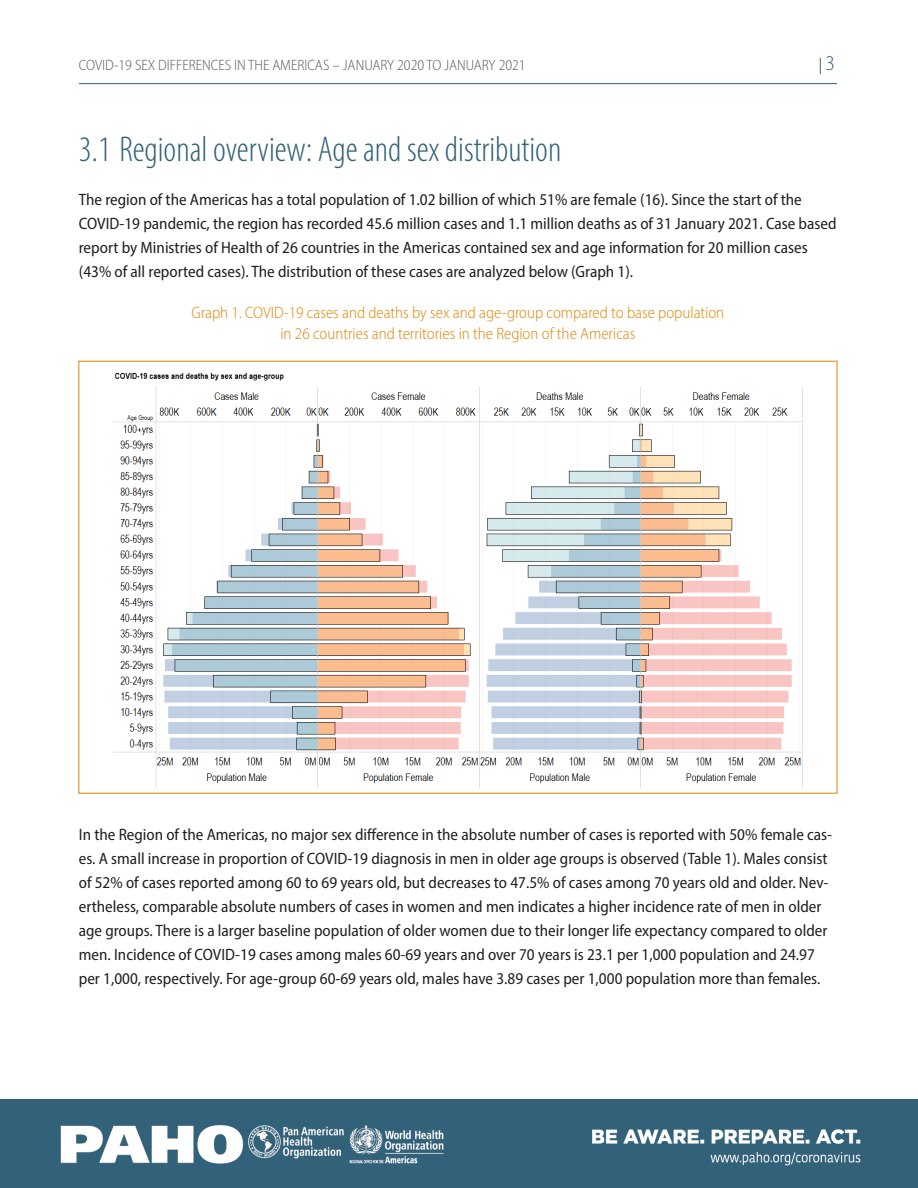
<style>
.page{position:relative;width:918px;height:1188px;background:#fff}
.page>*{position:absolute;margin:0;border:0;box-sizing:border-box;transform-origin:0 0}
.Title_2{font:300 condensed 36px "Myriad Pro";color:#326279}
.t1{font:semi-condensed 16.5px/24px "Myriad Pro";color:#231f20}
.Table_-_Graph{font:300 semi-condensed 16.5px/21px "Myriad Pro";color:#e18401;text-align:center}
.t2{font:300 semi-condensed 16.5px "Myriad Pro";color:#231f20}
.t3{font:300 semi-condensed 15px "Myriad Pro";color:#57585a}
.s1{font-size:21px;color:#326279}
</style>
<div class="page">
<img style="left:0;top:1100px;width:918px;height:88px">
<hr style="left:79px;top:83px;width:758px;height:1px;background:#326279">
<img style="left:112px;top:372px;width:691px;height:416px">
<p class="t3" style="left:79px;top:56px;width:448px">COVID-19 SEX DIFFERENCES IN THE AMERICAS – JANUARY 2020 TO JANUARY 2021</p>
<p class="t2" style="left:819px;top:54px;width:18px">| <span class="s1">3</span></p>
<p class="Title_2" style="left:79px;top:128px;width:484px">3.1 Regional overview: Age and sex distribution</p>
<p class="t1" style="left:79px;top:187px;width:759px">The region of the Americas has a total population of 1.02 billion of which 51% are female (16). Since the start of the COVID-19 pandemic, the region has recorded 45.6 million cases and 1.1 million deaths as of 31 January 2021. Case based report by Ministries of Health of 26 countries in the Americas contained sex and age information for 20 million cases (43% of all reported cases). The distribution of these cases are analyzed below (Graph 1).</p>
<p class="Table_-_Graph" style="left:192px;top:302px;width:534px">Graph 1. COVID-19 cases and deaths by sex and age-group compared to base population in 26 countries and territories in the Region of the Americas</p>
<p class="t1" style="left:79px;top:822px;width:755px">In the Region of the Americas, no major sex difference in the absolute number of cases is reported with 50% female cas&shy;es. A small increase in proportion of COVID-19 diagnosis in men in older age groups is observed (Table 1). Males consist of 52% of cases reported among 60 to 69 years old, but decreases to 47.5% of cases among 70 years old and older. Nev&shy;ertheless, comparable absolute numbers of cases in women and men indicates a higher incidence rate of men in older age groups. There is a larger baseline population of older women due to their longer life expectancy compared to older men. Incidence of COVID-19 cases among males 60-69 years and over 70 years is 23.1 per 1,000 population and 24.97 per 1,000, respectively. For age-group 60-69 years old, males have 3.89 cases per 1,000 population more than females.</p>
</div>
